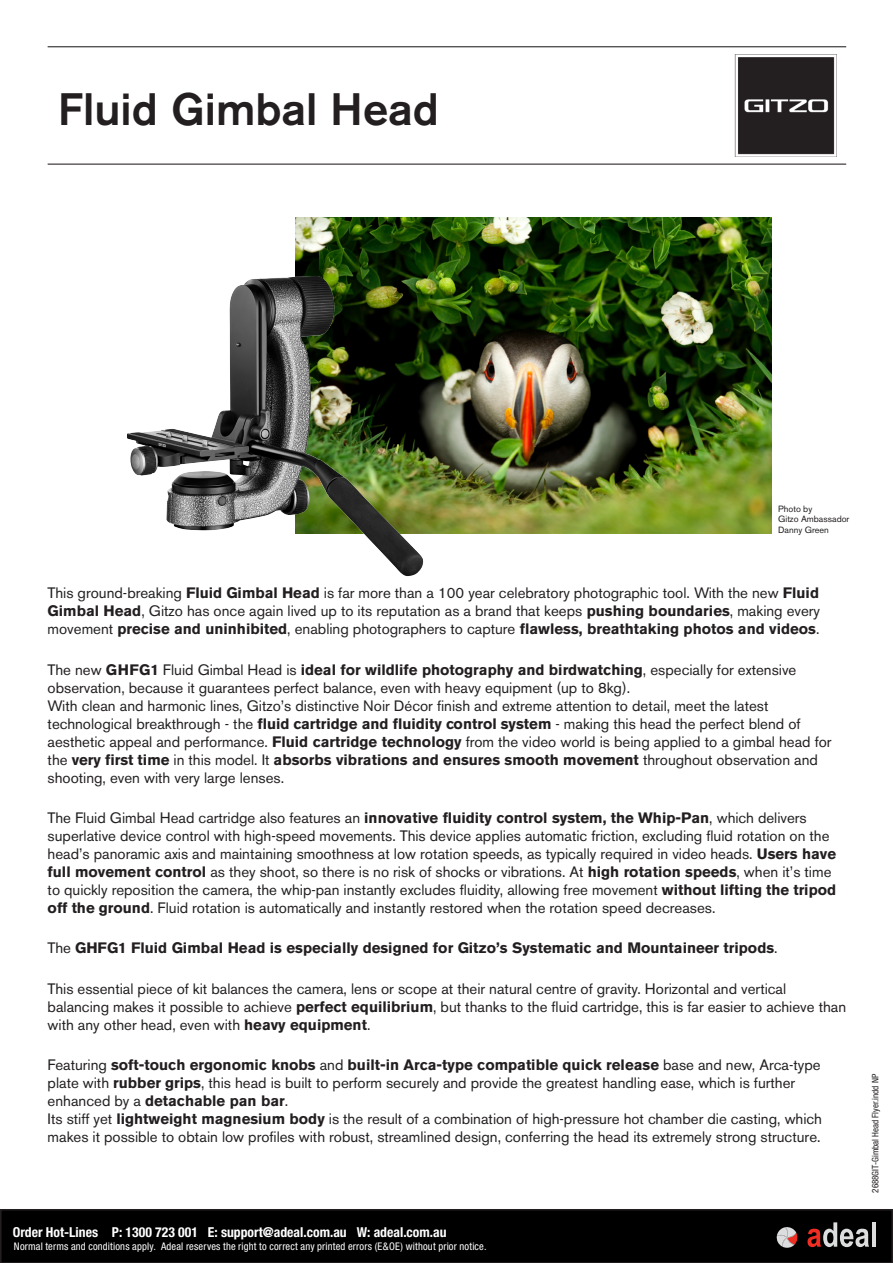
<style>
.page{position:relative;width:893px;height:1263px;background:#fff}
.page>*{position:absolute;margin:0;border:0;box-sizing:border-box;transform-origin:0 0}
.t1{font:500 45px "Akzidenz Grotesk BQ";color:#231f20}
.t2{font:15px/18px "Akzidenz Grotesk BE";color:#231f20}
.t3{font:700 15px "Akzidenz Grotesk BQ";color:#231f20}
.t4{font:700 condensed 13.65px "Helvetica Neue LT Std";color:#fff}
.Running_Text{font:condensed 10.5px "Helvetica Neue LT Std";letter-spacing:.02em;color:#fff}
.t5{font:9px "Akzidenz Grotesk BE";color:#231f20}
.t6{font:condensed 9px "Helvetica Neue LT Std";color:#231f20}
.s1{font-weight:700}
.s2{font-family:"Akzidenz Grotesk BQ";font-weight:700}
.s3{font-family:"Akzidenz Grotesk BE";font-weight:400}
</style>
<div class="page">
<img style="left:295px;top:218px;width:477px;height:315px">
<img style="left:735px;top:54px;width:102px;height:103px">
<hr style="left:48px;top:46px;width:798px;height:1px;background:#231f20">
<hr style="left:48px;top:164px;width:798px;height:1px;background:#231f20">
<div style="left:1px;top:1210px;width:891px;height:53px;background:#000"></div>
<div style="left:0;top:1209px;width:893px;height:54px;border:2px solid #231f20"></div>
<svg style="left:776px;top:1227px;width:22px;height:21px"></svg>
<svg style="left:807px;top:1222px;width:62px;height:25px"></svg>
<hr style="left:872px;top:1222px;width:4px;height:25px;background:#dcdddf">
<img style="left:127px;top:276px;width:195px;height:255px">
<p class="t1" style="left:58px;top:82px;width:383px">Fluid Gimbal Head</p>
<p class="t5" style="left:778px;top:503px;width:36px">Photo by</p>
<p class="t5" style="left:778px;top:514px;width:73px">Gitzo Ambassador</p>
<p class="t5" style="left:778px;top:525px;width:52px">Danny Green</p>
<p class="t2" style="left:48px;top:584px;width:774px;text-align:justify">This ground-breaking <span class="s1">Fluid Gimbal Head</span> is far more than a 100 year celebratory photographic tool. With the new <span class="s2">Fluid Gimbal Head</span>, Gitzo has once again lived up to its reputation as a brand that keeps <span class="s2">pushing boundaries</span>, making every movement <span class="s2">precise and uninhibited</span>, enabling photographers to capture <span class="s2">flawless, breathtaking photos and videos</span>.</p>
<p class="t2" style="left:48px;top:660px;width:750px">The new <span class="s1">GHFG1</span> Fluid Gimbal Head is <span class="s2">ideal for wildlife photography and birdwatching</span>, especially for extensive observation, because it guarantees perfect balance, even with heavy equipment (up to 8kg).</p>
<p class="t2" style="left:48px;top:696px;width:785px">With clean and harmonic lines, Gitzo’s distinctive Noir Décor finish and extreme attention to detail, meet the latest technological breakthrough - the <span class="s1">fluid cartridge and fluidity control system</span> - making this head the perfect blend of aesthetic appeal and performance. <span class="s2">Fluid cartridge technology</span> from the video world is being applied to a gimbal head for the <span class="s1">very first time</span> in this model. It <span class="s2">absorbs vibrations and ensures smooth movement</span> throughout observation and shooting, even with very large lenses.</p>
<p class="t2" style="left:48px;top:809px;width:790px">The Fluid Gimbal Head cartridge also features an <span class="s2">innovative fluidity control system, the Whip-Pan</span>, which delivers superlative device control with high-speed movements. This device applies automatic friction, excluding fluid rotation on the head’s panoramic axis and maintaining smoothness at low rotation speeds, as typically required in video heads. <span class="s2">Users have full movement control</span> as they shoot, so there is no risk of shocks or vibrations. At <span class="s2">high rotation speeds</span>, when it’s time to quickly reposition the camera, the whip-pan instantly excludes fluidity, allowing free movement <span class="s1">without lifting the tripod off the ground</span>. Fluid rotation is automatically and instantly restored when the rotation speed decreases.</p>
<p class="t3" style="left:48px;top:939px;width:731px"><span class="s3">The</span> GHFG1 Fluid Gimbal Head is especially designed for Gitzo’s Systematic and Mountaineer tripods<span class="s3">.</span></p>
<p class="t2" style="left:48px;top:979px;width:800px">This essential piece of kit balances the camera, lens or scope at their natural centre of gravity. Horizontal and vertical balancing makes it possible to achieve <span class="s2">perfect equilibrium</span>, but thanks to the fluid cartridge, this is far easier to achieve than with any other head, even with <span class="s2">heavy equipment</span>.</p>
<p class="t2" style="left:48px;top:1055px;width:774px">Featuring <span class="s2">soft-touch ergonomic knobs</span> and <span class="s2">built-in Arca-type compatible quick release</span> base and new, Arca-type plate with <span class="s1">rubber grips</span>, this head is built to perform securely and provide the greatest handling ease, which is further enhanced by a <span class="s2">detachable pan bar</span>.</p>
<p class="t2" style="left:48px;top:1109px;width:776px">Its stiff yet <span class="s2">lightweight magnesium body</span> is the result of a combination of high-pressure hot chamber die casting, which makes it possible to obtain low profiles with robust, streamlined design, conferring the head its extremely strong structure.</p>
<p class="t4" style="left:13px;top:1224px;width:435px">Order Hot-Lines P: 1300 723 001 E: support@adeal.com.au W: adeal.com.au</p>
<p class="Running_Text" style="left:14px;top:1240px;width:474px">Normal terms and conditions apply. Adeal reserves the right to correct any printed errors (E&amp;OE) without prior notice.</p>
<p class="t6" style="left:870px;top:1193px;width:120px;rotate:-90deg">2688GIT-Gimbal Head Flyer.indd NP</p>
</div>
